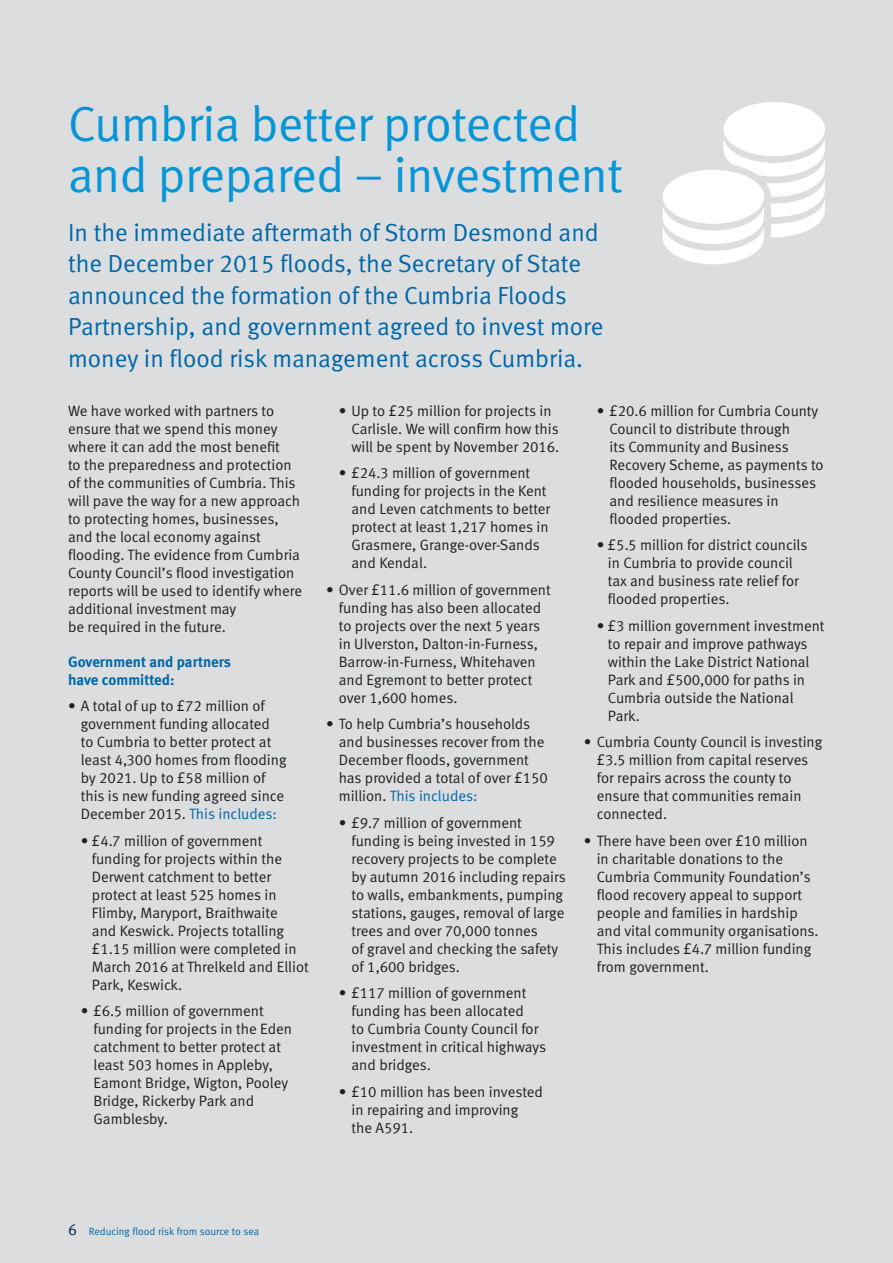
<style>
.page{position:relative;width:893px;height:1263px;background:#dcdddf}
.page>*{position:absolute;margin:0;border:0;box-sizing:border-box;transform-origin:0 0}
.t1{font:49.5px/51px "EA Meta Normal";letter-spacing:-.01em;color:#0696d7}
.t2{font:24.75px/31.5px "EA Meta Normal";color:#0068a9}
.t3{font:15px/18px "EA Meta Normal";color:#231f20}
.t4{font:700 15px/18px "EA Meta";color:#0068a9}
.t5{font:10.5px "EA Meta Normal";color:#0068a9}
.s1{color:#0068a9}
.s2{font-size:15.75px;color:#002953}
</style>
<div class="page">
<svg style="left:663px;top:102px;width:162px;height:162px"></svg>
<p class="t1" style="left:68px;top:98px;width:556px">Cumbria better protected and prepared – investment</p>
<p class="t2" style="left:68px;top:216px;width:537px">In the immediate aftermath of Storm Desmond and the December 2015 floods, the Secretary of State announced the formation of the Cumbria Floods Partnership, and government agreed to invest more money in flood risk management across Cumbria.</p>
<p class="t3" style="left:68px;top:401px;width:236px">We have worked with partners to ensure that we spend this money where it can add the most benefit<br>to the preparedness and protection of the communities of Cumbria. This will pave the way for a new approach to protecting homes, businesses, and the local economy against flooding. The evidence from Cumbria<br>County Council’s flood investigation reports will be used to identify where additional investment may<br>be required in the future.</p>
<p class="t4" style="left:68px;top:652px;width:165px">Government and partners have committed:</p>
<p class="t3" style="left:81px;top:697px;width:207px;text-indent:-13px">• A total of up to £72 million of government funding allocated<br>to Cumbria to better protect at least 4,300 homes from flooding by 2021. Up to £58 million of this is new funding agreed since<br>December 2015. <span class="s1">This includes:</span></p>
<p class="t3" style="left:92px;top:831px;width:218px;text-indent:-11px">• £4.7 million of government funding for projects within the<br>Derwent catchment to better protect at least 525 homes in<br>Flimby, Maryport, Braithwaite<br>and Keswick. Projects totalling £1.15 million were completed in<br>March 2016 at Threlkeld and Elliot<br>Park, Keswick.</p>
<p class="t3" style="left:94px;top:1002px;width:200px;text-indent:-13px">• £6.5 million of government funding for projects in the Eden catchment to better protect at least 503 homes in Appleby,<br>Eamont Bridge, Wigton, Pooley<br>Bridge, Rickerby Park and<br>Gamblesby.</p>
<p class="t3" style="left:351px;top:401px;width:209px;text-indent:-13px">• Up to £25 million for projects in<br>Carlisle. We will confirm how this will be spent by November 2016.</p>
<p class="t3" style="left:351px;top:464px;width:200px;text-indent:-13px">• £24.3 million of government funding for projects in the Kent and Leven catchments to better protect at least 1,217 homes in<br>Grasmere, Grange-over-Sands and Kendal.</p>
<p class="t3" style="left:339px;top:580px;width:213px;text-indent:-13px">• Over £11.6 million of government funding has also been allocated to projects over the next 5 years in Ulverston, Dalton-in-Furness,<br>Barrow-in-Furness, Whitehaven and Egremont to better protect over 1,600 homes.</p>
<p class="t3" style="left:339px;top:715px;width:211px;text-indent:-13px">• To help Cumbria’s households and businesses recover from the<br>December floods, government has provided a total of over £150 million. <span class="s1">This includes:</span></p>
<p class="t3" style="left:351px;top:813px;width:216px;text-indent:-13px">• £9.7 million of government funding is being invested in 159 recovery projects to be complete by autumn 2016 including repairs to walls, embankments, pumping stations, gauges, removal of large trees and over 70,000 tonnes<br>of gravel and checking the safety of 1,600 bridges.</p>
<p class="t3" style="left:351px;top:984px;width:196px;text-indent:-13px">• £117 million of government funding has been allocated<br>to Cumbria County Council for investment in critical highways and bridges.</p>
<p class="t3" style="left:351px;top:1082px;width:193px;text-indent:-13px">• £10 million has been invested in repairing and improving<br>the A591.</p>
<p class="t3" style="left:609px;top:401px;width:216px;text-indent:-13px">• £20.6 million for Cumbria County<br>Council to distribute through<br>its Community and Business<br>Recovery Scheme, as payments to flooded households, businesses and resilience measures in flooded properties.</p>
<p class="t3" style="left:608px;top:536px;width:201px;text-indent:-11px">• £5.5 million for district councils in Cumbria to provide council tax and business rate relief for flooded properties.</p>
<p class="t3" style="left:608px;top:616px;width:218px;text-indent:-11px">• £3 million government investment to repair and improve pathways within the Lake District National<br>Park and £500,000 for paths in<br>Cumbria outside the National<br>Park.</p>
<p class="t3" style="left:597px;top:733px;width:227px;text-indent:-13px">• Cumbria County Council is investing £3.5 million from capital reserves for repairs across the county to ensure that communities remain connected.</p>
<p class="t3" style="left:597px;top:831px;width:223px;text-indent:-13px">• There have been over £10 million in charitable donations to the<br>Cumbria Community Foundation’s flood recovery appeal to support people and families in hardship and vital community organisations.<br>This includes £4.7 million funding from government.</p>
<p class="t5" style="left:68px;top:1225px;width:193px"><span class="s2">6</span> Reducing flood risk from source to sea</p>
</div>
